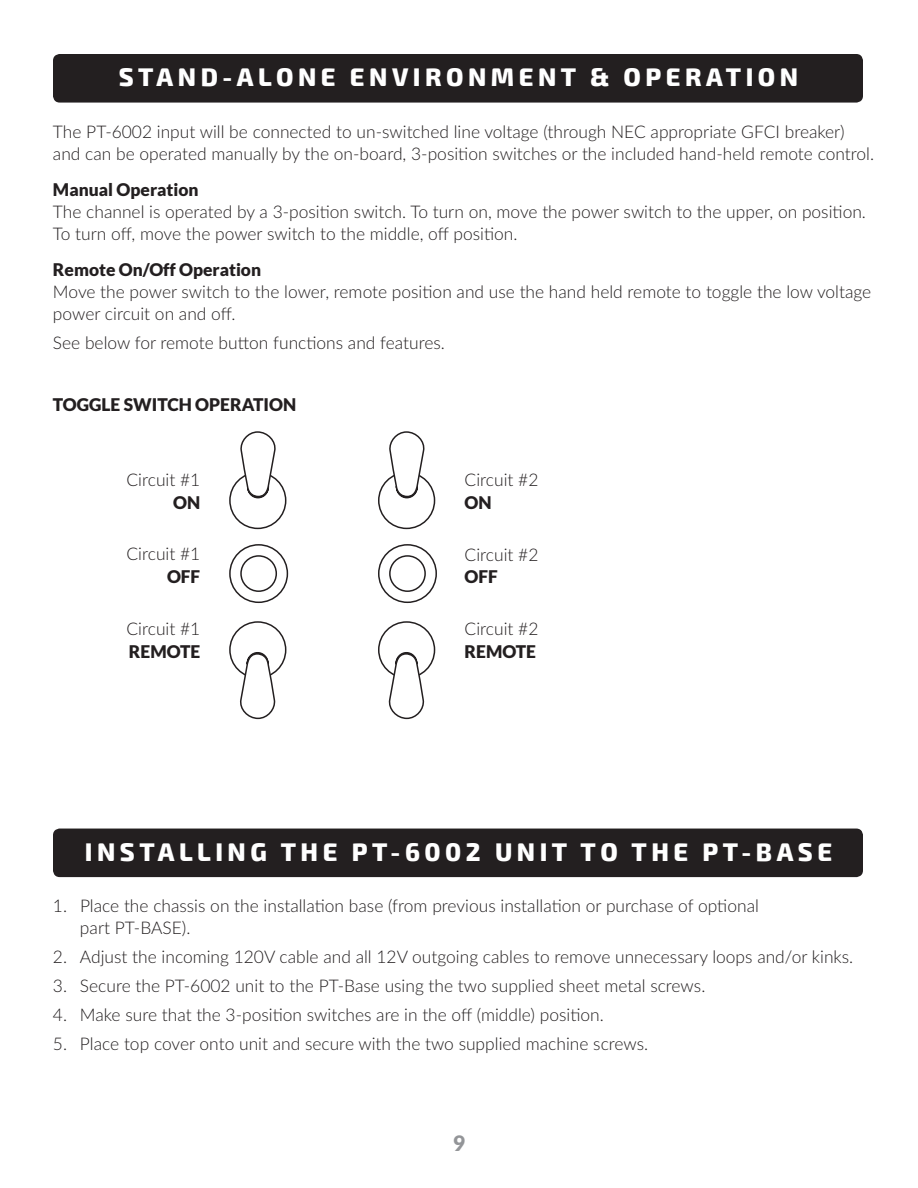
<style>
.page{position:relative;width:918px;height:1188px;background:#fff}
.page>*{position:absolute;margin:0;border:0;box-sizing:border-box;transform-origin:0 0}
.t1{font:800 25.05px "Exo 2";letter-spacing:.18em;color:#fff}
.t2{font:900 21.15px "Lato";color:#939598}
.t3{font:300 17.4px/22.2px "Lato";color:#231f20}
.t4{font:900 17.4px "Lato";color:#231f20}
</style>
<div class="page">
<div style="left:53px;top:54px;width:810px;height:49px;background:#231f20;border-radius:7px"></div>
<div style="left:53px;top:829px;width:810px;height:48px;background:#231f20;border-radius:7px"></div>
<div style="left:229px;top:472px;width:57px;height:57px;border:2px solid #231f20;border-radius:50%"></div>
<svg style="left:240px;top:431px;width:38px;height:68px"></svg>
<div style="left:378px;top:472px;width:57px;height:57px;border:2px solid #231f20;border-radius:50%"></div>
<svg style="left:389px;top:431px;width:38px;height:68px"></svg>
<div style="left:229px;top:621px;width:57px;height:58px;border:2px solid #231f20;border-radius:50%"></div>
<svg style="left:237px;top:652px;width:38px;height:68px"></svg>
<div style="left:378px;top:621px;width:57px;height:58px;border:2px solid #231f20;border-radius:50%"></div>
<svg style="left:386px;top:652px;width:38px;height:68px"></svg>
<div style="left:229px;top:544px;width:59px;height:59px;border:2px solid #231f20;border-radius:50%"></div>
<div style="left:240px;top:555px;width:37px;height:37px;border:2px solid #231f20;border-radius:50%"></div>
<div style="left:378px;top:544px;width:59px;height:59px;border:2px solid #231f20;border-radius:50%"></div>
<div style="left:389px;top:555px;width:37px;height:37px;border:2px solid #231f20;border-radius:50%"></div>
<h1 class="t1" style="left:119px;top:62px;width:681px">STAND-ALONE ENVIRONMENT &amp; OPERATION</h1>
<p class="t3" style="left:53px;top:120px;width:823px">The PT-6002 input will be connected to un-switched line voltage (through NEC appropriate GFCI breaker) and can be operated manually by the on-board, 3-position switches or the included hand-held remote control.</p>
<p class="t4" style="left:53px;top:179px;width:147px">Manual Operation</p>
<p class="t3" style="left:53px;top:200px;width:815px">The channel is operated by a 3-position switch. To turn on, move the power switch to the upper, on position.<br>To turn off, move the power switch to the middle, off position.</p>
<p class="t4" style="left:53px;top:259px;width:210px">Remote On/Off Operation</p>
<p class="t3" style="left:53px;top:280px;width:820px">Move the power switch to the lower, remote position and use the hand held remote to toggle the low voltage power circuit on and off.</p>
<p class="t3" style="left:53px;top:331px;width:393px">See below for remote button functions and features.</p>
<p class="t4" style="left:53px;top:395px;width:245px">TOGGLE SWITCH OPERATION</p>
<p class="t3" style="left:127px;top:468px;width:75px">Circuit #1</p>
<p class="t4" style="left:173px;top:492px;width:29px">ON</p>
<p class="t3" style="left:127px;top:543px;width:75px">Circuit #1</p>
<p class="t4" style="left:167px;top:567px;width:35px">OFF</p>
<p class="t3" style="left:127px;top:617px;width:75px">Circuit #1</p>
<p class="t4" style="left:129px;top:642px;width:73px">REMOTE</p>
<p class="t3" style="left:465px;top:468px;width:75px">Circuit #2</p>
<p class="t4" style="left:465px;top:492px;width:29px">ON</p>
<p class="t3" style="left:465px;top:543px;width:75px">Circuit #2</p>
<p class="t4" style="left:465px;top:567px;width:35px">OFF</p>
<p class="t3" style="left:465px;top:617px;width:75px">Circuit #2</p>
<p class="t4" style="left:465px;top:642px;width:73px">REMOTE</p>
<h1 class="t1" style="left:85px;top:837px;width:749px">INSTALLING THE PT-6002 UNIT TO THE PT-BASE</h1>
<p class="t3" style="left:80px;top:894px;width:680px;text-indent:-27px">1. Place the chassis on the installation base (from previous installation or purchase of optional part PT-BASE).</p>
<p class="t3" style="left:53px;top:945px;width:802px">2. Adjust the incoming 120V cable and all 12V outgoing cables to remove unnecessary loops and/or kinks.</p>
<p class="t3" style="left:53px;top:974px;width:654px">3. Secure the PT-6002 unit to the PT-Base using the two supplied sheet metal screws.</p>
<p class="t3" style="left:53px;top:1003px;width:552px">4. Make sure that the 3-position switches are in the off (middle) position.</p>
<p class="t3" style="left:53px;top:1032px;width:597px">5. Place top cover onto unit and secure with the two supplied machine screws.</p>
<p class="t2" style="left:453px;top:1131px;width:14px">9</p>
</div>
